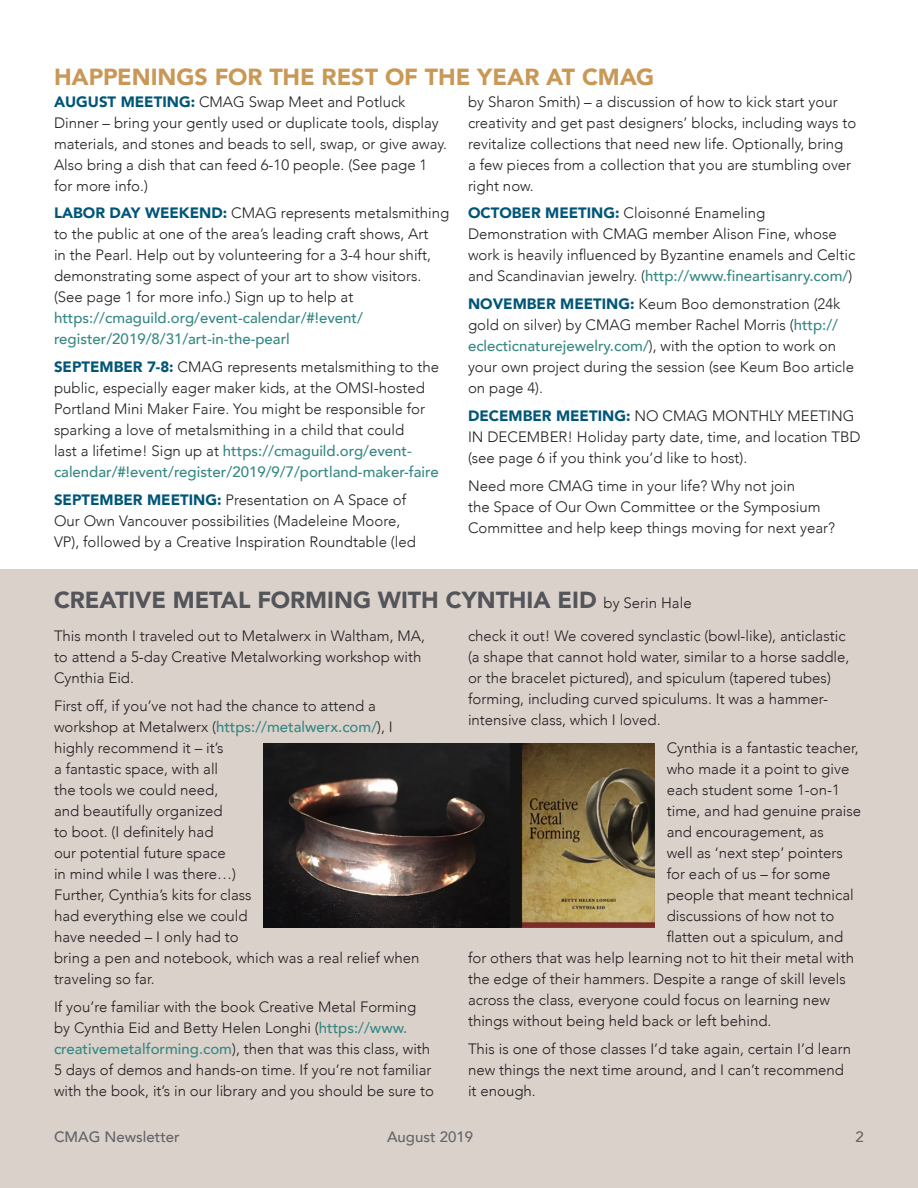
<style>
.page{position:relative;width:918px;height:1188px;background:#fff}
.page>*{position:absolute;margin:0;border:0;box-sizing:border-box;transform-origin:0 0}
.Headline{font:900 23.25px "Avenir";color:#54555a}
.Headline-2{font:900 23.25px "Avenir";letter-spacing:-.005em;color:#c99856}
.Body_Copy{font:300 15px/21px "Avenir";color:#231f20}
.Headline_3{font:500 15px "Avenir";color:#63656a}
.s1{font-weight:900;color:#005677}
.s2{font-weight:500;color:#368883}
.s3{font-weight:300;font-size:15px;color:#231f20}
</style>
<div class="page">
<div style="left:0;top:569px;width:918px;height:619px;background:#dad1cb"></div>
<img style="left:263px;top:744px;width:392px;height:184px">
<p class="Headline-2" style="left:54px;top:57px;width:602px">HAPPENINGS FOR THE REST OF THE YEAR AT CMAG</p>
<p class="Body_Copy" style="left:54px;top:91px;width:395px"><span class="s1">AUGUST MEETING:</span> CMAG Swap Meet and Potluck Dinner – bring your gently used or duplicate tools, display materials, and stones and beads to sell, swap, or give away.<br>Also bring a dish that can feed 6-10 people. (See page 1 for more info.)</p>
<p class="Body_Copy" style="left:54px;top:203px;width:397px"><span class="s1">LABOR DAY WEEKEND:</span> CMAG represents metalsmithing to the public at one of the area’s leading craft shows, Art<br>in the Pearl. Help out by volunteering for a 3-4 hour shift, demonstrating some aspect of your art to show visitors. (See page 1 for more info.) Sign up to help at <span class="s2">https://cmaguild.org/event-calendar/#!event/ register/2019/8/31/art-in-the-pearl</span></p>
<p class="Body_Copy" style="left:54px;top:356px;width:387px"><span class="s1">SEPTEMBER 7-8:</span> CMAG represents metalsmithing to the public, especially eager maker kids, at the OMSI-hosted Portland Mini Maker Faire. You might be responsible for sparking a love of metalsmithing in a child that could<br>last a lifetime! Sign up at <span class="s2">https://cmaguild.org/event&shy;calendar/#!event/register/2019/9/7/portland-maker-faire</span></p>
<p class="Body_Copy" style="left:54px;top:489px;width:363px"><span class="s1">SEPTEMBER MEETING:</span> Presentation on A Space of<br>Our Own Vancouver possibilities (Madeleine Moore,<br>VP), followed by a Creative Inspiration Roundtable (led</p>
<p class="Body_Copy" style="left:468px;top:91px;width:390px">by Sharon Smith) – a discussion of how to kick start your creativity and get past designers’ blocks, including ways to revitalize collections that need new life. Optionally, bring<br>a few pieces from a collection that you are stumbling over right now.</p>
<p class="Body_Copy" style="left:468px;top:203px;width:389px"><span class="s1">OCTOBER MEETING:</span> Cloisonné Enameling Demonstration with CMAG member Alison Fine, whose work is heavily influenced by Byzantine enamels and Celtic and Scandinavian jewelry. (<span class="s2">http://www.fineartisanry.com/</span>)</p>
<p class="Body_Copy" style="left:468px;top:293px;width:388px"><span class="s1">NOVEMBER MEETING:</span> Keum Boo demonstration (24k gold on silver) by CMAG member Rachel Morris (<span class="s2">http:// eclecticnaturejewelry.com/</span>), with the option to work on your own project during the session (see Keum Boo article on page 4).</p>
<p class="Body_Copy" style="left:468px;top:405px;width:394px"><span class="s1">DECEMBER MEETING:</span> NO CMAG MONTHLY MEETING<br>IN DECEMBER! Holiday party date, time, and location TBD (see page 6 if you think you’d like to host).</p>
<p class="Body_Copy" style="left:468px;top:475px;width:369px">Need more CMAG time in your life? Why not join<br>the Space of Our Own Committee or the Symposium<br>Committee and help keep things moving for next year?</p>
<p class="Headline" style="left:54px;top:580px;width:639px">CREATIVE METAL FORMING WITH CYNTHIA EID <span class="s3">by Serin Hale</span></p>
<p class="Body_Copy" style="left:54px;top:626px;width:373px">This month I traveled out to Metalwerx in Waltham, MA, to attend a 5-day Creative Metalworking workshop with<br>Cynthia Eid.</p>
<p class="Body_Copy" style="left:54px;top:696px;width:367px">First off, if you’ve not had the chance to attend a workshop at Metalwerx (<span class="s2">https://metalwerx.com/</span>), I highly recommend it – it’s<br>a fantastic space, with all<br>the tools we could need,<br>and beautifully organized<br>to boot. (I definitely had<br>our potential future space<br>in mind while I was there…)<br>Further, Cynthia’s kits for class<br>had everything else we could<br>have needed – I only had to<br>bring a pen and notebook, which was a real relief when traveling so far.</p>
<p class="Body_Copy" style="left:54px;top:996px;width:382px">If you’re familiar with the book Creative Metal Forming by Cynthia Eid and Betty Helen Longhi (<span class="s2">https://www. creativemetalforming.com</span>), then that was this class, with 5 days of demos and hands-on time. If you’re not familiar with the book, it’s in our library and you should be sure to</p>
<p class="Body_Copy" style="left:468px;top:626px;width:383px">check it out! We covered synclastic (bowl-like), anticlastic (a shape that cannot hold water, similar to a horse saddle, or the bracelet pictured), and spiculum (tapered tubes) forming, including curved spiculums. It was a hammer&shy;intensive class, which I loved.</p>
<p class="Body_Copy" style="left:667px;top:738px;width:194px">Cynthia is a fantastic teacher,</p>
<p class="Body_Copy" style="left:667px;top:759px;width:184px">who made it a point to give</p>
<p class="Body_Copy" style="left:667px;top:780px;width:175px">each student some 1-on-1</p>
<p class="Body_Copy" style="left:667px;top:801px;width:196px">time, and had genuine praise</p>
<p class="Body_Copy" style="left:667px;top:822px;width:159px">and encouragement, as</p>
<p class="Body_Copy" style="left:667px;top:843px;width:178px">well as ‘next step’ pointers</p>
<p class="Body_Copy" style="left:667px;top:864px;width:165px">for each of us – for some</p>
<p class="Body_Copy" style="left:667px;top:885px;width:189px">people that meant technical</p>
<p class="Body_Copy" style="left:667px;top:906px;width:169px">discussions of how not to</p>
<p class="Body_Copy" style="left:667px;top:927px;width:178px">flatten out a spiculum, and</p>
<p class="Body_Copy" style="left:468px;top:948px;width:388px">for others that was help learning not to hit their metal with</p>
<p class="Body_Copy" style="left:468px;top:969px;width:379px">the edge of their hammers. Despite a range of skill levels</p>
<p class="Body_Copy" style="left:468px;top:990px;width:363px">across the class, everyone could focus on learning new</p>
<p class="Body_Copy" style="left:468px;top:1011px;width:305px">things without being held back or left behind.</p>
<p class="Body_Copy" style="left:468px;top:1038px;width:385px">This is one of those classes I’d take again, certain I’d learn new things the next time around, and I can’t recommend it enough.</p>
<p class="Headline_3" style="left:54px;top:1124px;width:127px">CMAG Newsletter</p>
<p class="Headline_3" style="left:387px;top:1124px;width:88px">August 2019</p>
<p class="Headline_3" style="left:856px;top:1124px;width:10px">2</p>
</div>
